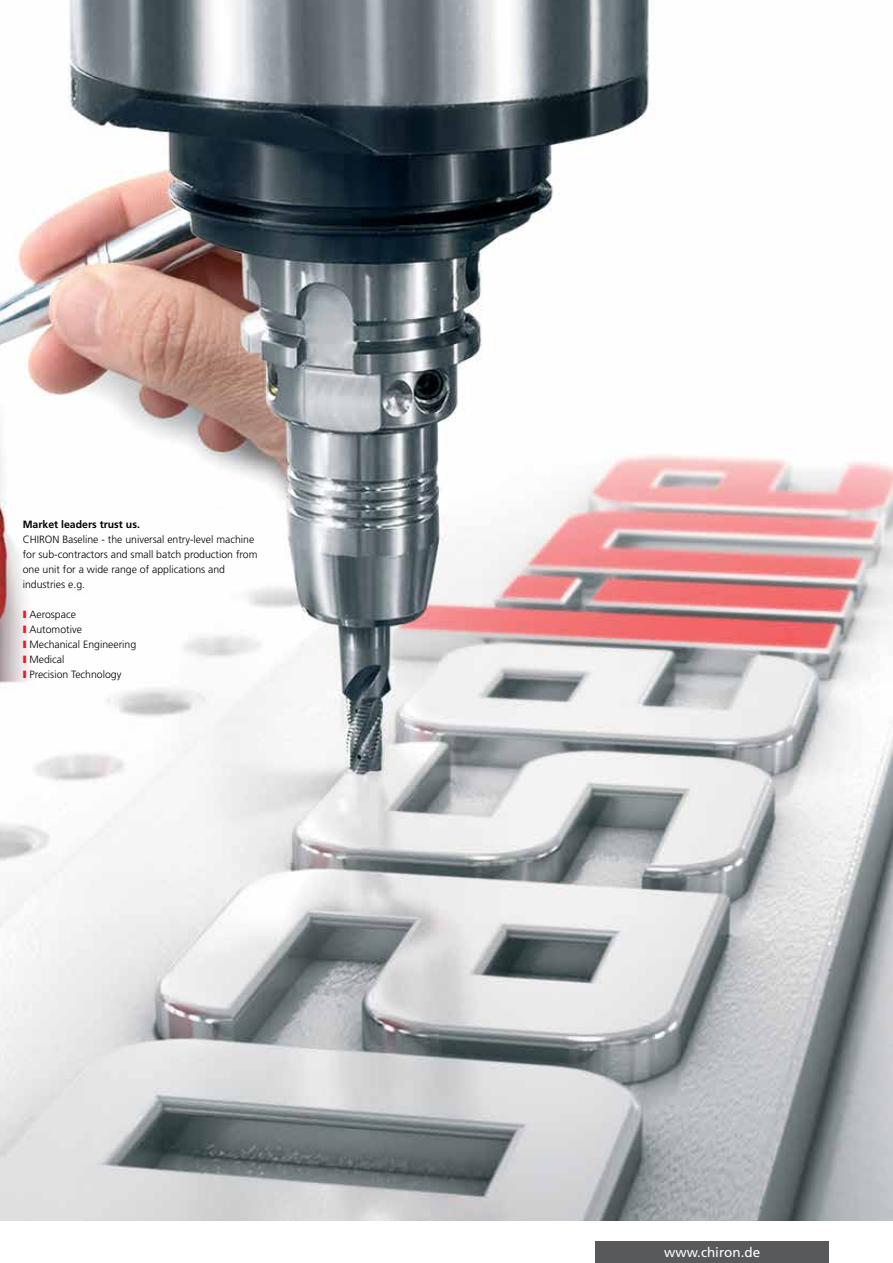
<style>
.page{position:relative;width:893px;height:1263px;background:#fff}
.page>*{position:absolute;margin:0;border:0;box-sizing:border-box;transform-origin:0 0}
.t1{font:13.5px "Frutiger";color:#fff}
.t2{font:300 10.5px/15px "Frutiger";color:#000}
.t3{font:700 10.5px "Frutiger";color:#000}
.s1{font-weight:900;color:#ed1c29}
</style>
<div class="page">
<img style="left:0;top:0;width:893px;height:1220px">
<div style="left:595px;top:1242px;width:234px;height:21px;background:#58595b"></div>
<img style="left:0;top:0;width:1px;height:404px">
<p class="t3" style="left:23px;top:519px;width:119px">Market leaders trust us.</p>
<p class="t2" style="left:23px;top:532px;width:236px">CHIRON Baseline - the universal entry-level machine for sub-contractors and small batch production from one unit for a wide range of applications and industries e.g.</p>
<p class="t2" style="left:23px;top:607px;width:115px"><span class="s1">I</span> Aerospace<br><span class="s1">I</span> Automotive<br><span class="s1">I</span> Mechanical Engineering<br><span class="s1">I</span> Medical<br><span class="s1">I</span> Precision Technology</p>
<p class="t1" style="left:664px;top:1244px;width:97px">www.chiron.de</p>
</div>
